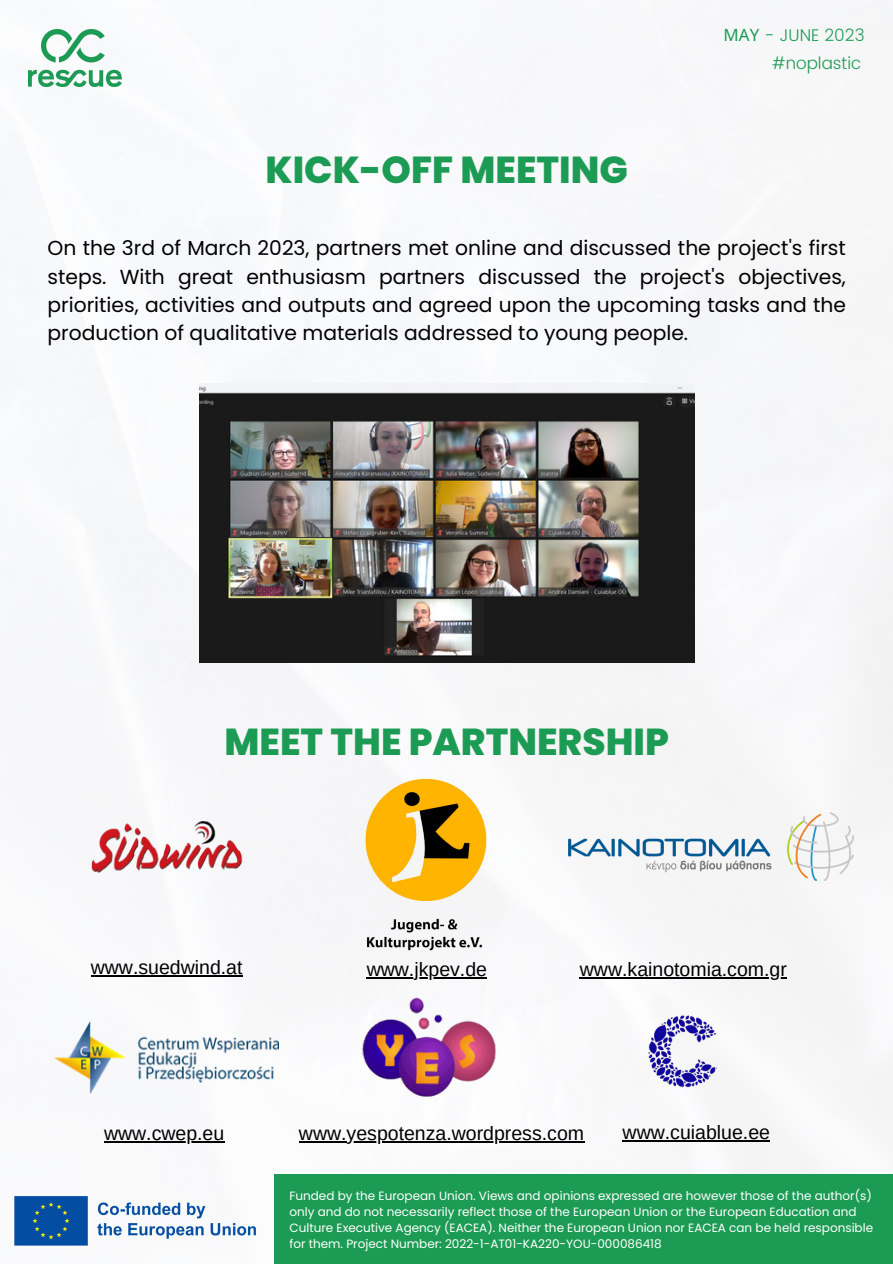
<style>
.page{position:relative;width:893px;height:1264px;background:#fff}
.page>*{position:absolute;margin:0;border:0;box-sizing:border-box;transform-origin:0 0}
.t1{font:800 37.5px "Poppins";color:#1c9b54}
.t2{font:20.25px/28.2px "Poppins";color:#000;text-align:justify}
.t3{font:19.5px "Arimo";color:#000}
.t4{font:300 16.95px "Poppins";color:#1c9b54}
.t5{font:12px/16px "Poppins";color:#fff}
.s1{font-family:"Noto Sans";font-weight:400}
</style>
<div class="page">
<img style="left:0;top:2px;width:892px;height:1172px">
<img style="left:199px;top:384px;width:495px;height:278px">
<div style="left:274px;top:1174px;width:618px;height:89px;background:#1c9b54"></div>
<img style="left:28px;top:30px;width:94px;height:56px">
<img style="left:54px;top:1021px;width:220px;height:72px">
<img style="left:638px;top:1009px;width:91px;height:83px">
<img style="left:0;top:787px;width:341px;height:119px">
<img style="left:568px;top:812px;width:285px;height:68px">
<img style="left:354px;top:774px;width:145px;height:158px">
<img style="left:274px;top:932px;width:310px;height:231px">
<img style="left:14px;top:1196px;width:243px;height:50px">
<hr style="left:91px;top:975px;width:151px;height:1px;background:#000">
<hr style="left:366px;top:977px;width:121px;height:1px;background:#000">
<hr style="left:580px;top:977px;width:206px;height:1px;background:#000">
<hr style="left:104px;top:1141px;width:120px;height:1px;background:#000">
<hr style="left:299px;top:1141px;width:285px;height:1px;background:#000">
<hr style="left:622px;top:1140px;width:148px;height:1px;background:#000">
<p class="t1" style="left:265px;top:144px;width:364px">KICK-OFF MEETING</p>
<p class="t4" style="left:723px;top:25px;width:142px"><span class="s1">ΜΑΥ</span> - JUNE 2023</p>
<p class="t4" style="left:771px;top:53px;width:91px">#noplastic</p>
<p class="t2" style="left:47px;top:234px;width:799px">On the 3rd of March 2023, partners met online and discussed the project's first steps. With great enthusiasm partners discussed the project's objectives, priorities, activities and outputs and agreed upon the upcoming tasks and the production of qualitative materials addressed to young people.</p>
<p class="t1" style="left:224px;top:715px;width:446px">MEET THE PARTNERSHIP</p>
<p class="t3" style="left:91px;top:956px;width:153px">www.suedwind.at</p>
<p class="t3" style="left:366px;top:958px;width:122px">www.jkpev.de</p>
<p class="t3" style="left:580px;top:958px;width:208px">www.kainotomia.com.gr</p>
<p class="t3" style="left:104px;top:1122px;width:122px">www.cwep.eu</p>
<p class="t3" style="left:299px;top:1122px;width:286px">www.yespotenza.wordpress.com</p>
<p class="t3" style="left:622px;top:1121px;width:149px">www.cuiablue.ee</p>
<p class="t5" style="left:289px;top:1187px;width:585px">Funded by the European Union. Views and opinions expressed are however those of the author(s) only and do not necessarily reflect those of the European Union or the European Education and Culture Executive Agency (EACEA). Neither the European Union nor EACEA can be held responsible for them. Project Number: 2022-1-AT01-KA220-YOU-000086418</p>
</div>
